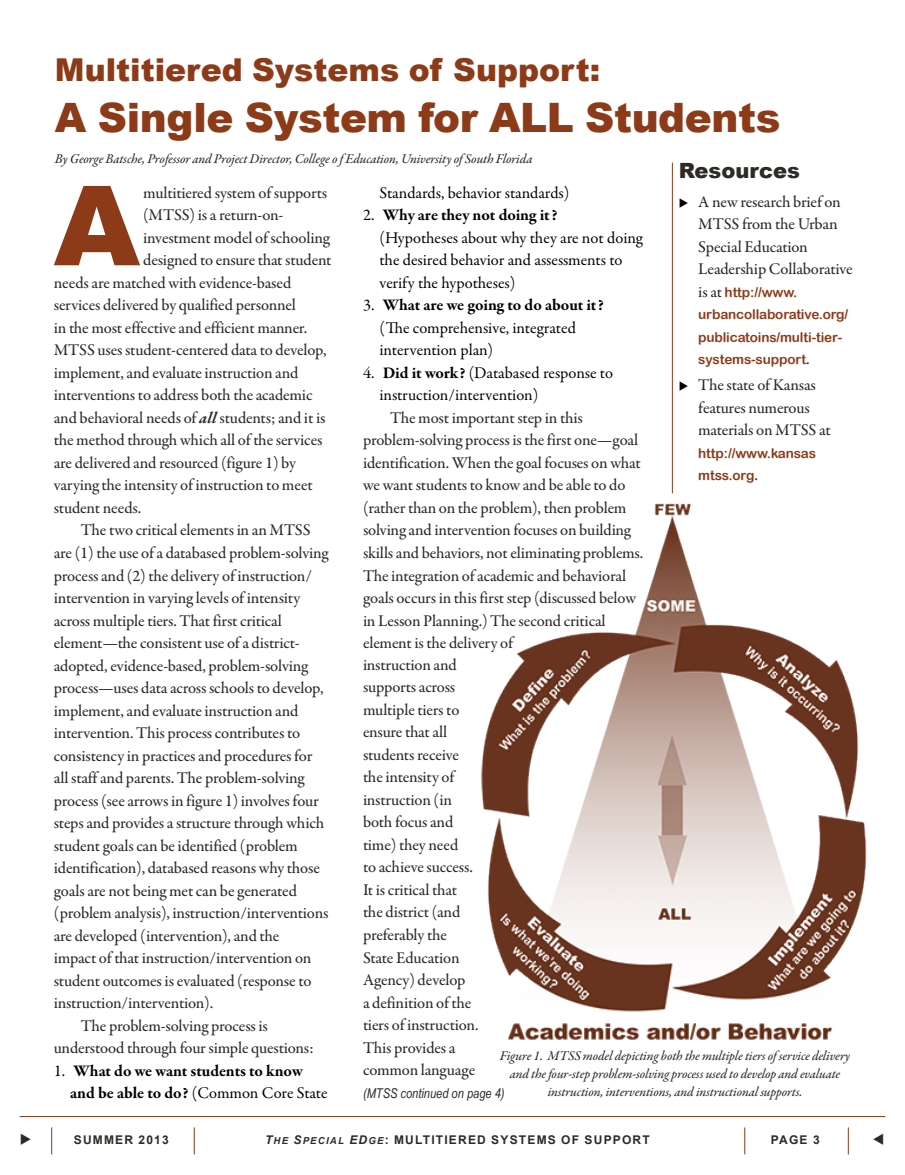
<style>
.page{position:relative;width:905px;height:1175px;background:#fff}
.page>*{position:absolute;margin:0;border:0;box-sizing:border-box;transform-origin:0 0}
.t1{font:900 110.85px "Arial";color:#8d3a19}
.t2{font:900 40.5px "Arial";letter-spacing:-.01em;color:#8d3a19}
.t3{font:900 31.5px "Arial";color:#8d3a19}
.t4{font:900 21px "Arial";color:#2e2a25}
.t5{font:500 16.5px/22.5px "Garamond Premr Pro";letter-spacing:-.01em;color:#2e2a25}
.t6{font:16.5px/22.5px "Garamond Premr Pro";letter-spacing:-.005em;color:#000}
.t7{font:700 16.5px/22.5px "Garamond Premr Pro";letter-spacing:-.005em;color:#000}
.t8{font:13.5px/18px "Garamond Premr Pro Med It";letter-spacing:-.01em;color:#2e2a25;text-align:center}
.t9{font:13.5px/22.5px "Arial Rounded MT Bold";letter-spacing:-.01em;color:#8d3a19}
.t10{font:italic 13.5px "Arial Narrow";color:#2e2a25}
.t11{font:700 12px "Arial";letter-spacing:.1em;color:#2e2a25}
.s1{font-weight:700}
.s2{font-family:"Garamond Premr Pro";font-weight:500;font-size:16.5px;color:#2e2a25}
.s3{font-weight:700;font-style:italic}
.s4{font-weight:400}
.s5{font-family:"Arial Bold Italic MT SC800";font-weight:400}
.s6{font-family:"Arial Bold Italic MT SC800";font-weight:400;font-size:9.6px}
</style>
<div class="page">
<svg style="left:51px;top:1127px;width:1px;height:27px"></svg>
<svg style="left:744px;top:1127px;width:1px;height:27px"></svg>
<svg style="left:847px;top:1127px;width:1px;height:27px"></svg>
<hr style="left:20px;top:1116px;width:865px;height:1px;background:#8d3a19">
<img style="left:481px;top:489px;width:386px;height:551px">
<hr style="left:672px;top:162px;width:1px;height:331px;background:#8d3a19">
<svg style="left:194px;top:1127px;width:1px;height:28px"></svg>
<h3 class="t3" style="left:55px;top:53px;width:546px">Multitiered Systems of Support:</h3>
<h2 class="t2" style="left:55px;top:95px;width:727px">A Single System for ALL Students</h2>
<p class="t8" style="left:55px;top:151px;width:479px">By George Batsche, Professor and Project Director, College o f Education, University of South Florida</p>
<p class="t6" style="left:379px;top:182px;width:191px">Standards, behavior standards)</p>
<p class="t6" style="left:379px;top:204px;width:265px;text-indent:-16px">2. <span class="s1">Why are they not doing it?<br></span>(Hypotheses about why they are not doing the desired behavior and assessments to verify the hypotheses)</p>
<p class="t6" style="left:379px;top:294px;width:226px;text-indent:-16px">3. <span class="s1">What are we going to do about it? </span>(The comprehensive, integrated intervention plan)</p>
<p class="t6" style="left:379px;top:362px;width:235px;text-indent:-16px">4. <span class="s1">Did it work?</span> (Databased response to instruction/intervention)</p>
<p class="t5" style="left:363px;top:407px;width:282px;text-indent:27px">The most important step in this problem-solving process is the first one—goal identification. When the goal focuses on what we want students to know and be able to do (rather than on the problem), then problem solving and intervention focuses on building skills and behaviors, not eliminating problems.<br>The integration of academic and behavioral goals occurs in this first step (discussed below in Lesson Planning.) The second critical element is the delivery of</p>
<p class="t4" style="left:678px;top:158px;width:123px">Resources</p>
<p class="t5" style="left:698px;top:191px;width:156px">A new research brief on<br>MTSS from the Urban<br>Special Education<br>Leadership Collaborative</p>
<p class="t9" style="left:698px;top:281px;width:152px"><span class="s2">is at</span> http://www. urbancollaborative.org/ publicatoins/multi-tier&shy;systems-support<span class="s2">.</span></p>
<p class="t5" style="left:698px;top:374px;width:134px">The state of Kansas features numerous materials on MTSS at</p>
<p class="t9" style="left:698px;top:441px;width:119px">http://www.kansas mtss.org<span class="s2">.</span></p>
<h1 class="t1" style="left:54px;top:164px;width:88px">A</h1>
<p class="t5" style="left:143px;top:182px;width:185px">multitiered system of supports</p>
<p class="t5" style="left:143px;top:204px;width:142px">(MTSS) is a return-on-</p>
<p class="t5" style="left:143px;top:227px;width:188px">investment model of schooling</p>
<p class="t5" style="left:143px;top:249px;width:190px">designed to ensure that student</p>
<p class="t5" style="left:54px;top:272px;width:239px">needs are matched with evidence-based</p>
<p class="t5" style="left:54px;top:294px;width:244px">services delivered by qualified personnel</p>
<p class="t5" style="left:54px;top:317px;width:255px">in the most effective and efficient manner.</p>
<p class="t5" style="left:54px;top:339px;width:274px">MTSS uses student-centered data to develop,</p>
<p class="t5" style="left:54px;top:362px;width:246px">implement, and evaluate instruction and</p>
<p class="t5" style="left:54px;top:384px;width:260px">interventions to address both the academic</p>
<p class="t5" style="left:54px;top:407px;width:273px">and behavioral needs of <span class="s3">all</span> students; and it is</p>
<p class="t5" style="left:54px;top:429px;width:270px">the method through which all of the services</p>
<p class="t5" style="left:54px;top:452px;width:244px">are delivered and resourced (figure 1) by</p>
<p class="t5" style="left:54px;top:474px;width:260px">varying the intensity of instruction to meet</p>
<p class="t5" style="left:54px;top:497px;width:89px">student needs.</p>
<p class="t5" style="left:81px;top:519px;width:231px">The two critical elements in an MTSS</p>
<p class="t5" style="left:54px;top:542px;width:276px">are (1) the use of a databased problem-solving</p>
<p class="t5" style="left:54px;top:564px;width:260px">process and (2) the delivery of instruction/</p>
<p class="t5" style="left:54px;top:587px;width:248px">intervention in varying levels of intensity</p>
<p class="t5" style="left:54px;top:609px;width:230px">across multiple tiers. That first critical</p>
<p class="t5" style="left:54px;top:632px;width:247px">element—the consistent use of a district-</p>
<p class="t5" style="left:54px;top:654px;width:256px">adopted, evidence-based, problem-solving</p>
<p class="t5" style="left:54px;top:677px;width:271px">process—uses data across schools to develop,</p>
<p class="t5" style="left:54px;top:699px;width:246px">implement, and evaluate instruction and</p>
<p class="t5" style="left:54px;top:722px;width:248px">intervention. This process contributes to</p>
<p class="t5" style="left:54px;top:744px;width:260px">consistency in practices and procedures for</p>
<p class="t5" style="left:54px;top:767px;width:252px">all staff and parents. The problem-solving</p>
<p class="t5" style="left:54px;top:789px;width:266px">process (see arrows in figure 1) involves four</p>
<p class="t5" style="left:54px;top:812px;width:272px">steps and provides a structure through which</p>
<p class="t5" style="left:54px;top:834px;width:245px">student goals can be identified (problem</p>
<p class="t5" style="left:54px;top:857px;width:267px">identification), databased reasons why those</p>
<p class="t5" style="left:54px;top:879px;width:245px">goals are not being met can be generated</p>
<p class="t5" style="left:54px;top:902px;width:276px">(problem analysis), instruction/interventions</p>
<p class="t5" style="left:54px;top:924px;width:227px">are developed (intervention), and the</p>
<p class="t5" style="left:54px;top:947px;width:259px">impact of that instruction/intervention on</p>
<p class="t5" style="left:54px;top:969px;width:259px">student outcomes is evaluated (response to</p>
<p class="t5" style="left:54px;top:992px;width:161px">instruction/intervention).</p>
<p class="t5" style="left:81px;top:1014px;width:189px">The problem-solving process is</p>
<p class="t5" style="left:54px;top:1037px;width:261px">understood through four simple questions:</p>
<p class="t7" style="left:70px;top:1059px;width:259px;text-indent:-16px"><span class="s4">1.</span> What do we want students to know and be able to do? <span class="s4">(Common Core State</span></p>
<p class="t5" style="left:363px;top:653px;width:117px">instruction and supports across multiple tiers to ensure that all students receive the intensity of instruction (in both focus and time) they need<br>to achieve success.<br>It is critical that the district (and preferably the<br>State Education<br>Agency) develop<br>a definition of the tiers of instruction.<br>This provides a common language</p>
<p class="t10" style="left:363px;top:1085px;width:143px">(MTSS continued on page 4)</p>
<p class="t8" style="left:500px;top:1047px;width:352px">Figure 1. MTSS model depicting both the multiple tiers of service delivery and the four-step problem-solving process used to develop and evaluate instruction, interventions, and instructional supports.</p>
<p class="t11" style="left:74px;top:1131px;width:97px">SUMMER 2013</p>
<p class="t11" style="left:265px;top:1131px;width:386px"><span class="s5">T</span><span class="s6">HE</span> <span class="s5">S</span><span class="s6">PECIAL</span> <span class="s5">ED</span><span class="s6">GE</span>: MULTITIERED SYSTEMS OF SUPPORT</p>
<p class="t11" style="left:770px;top:1131px;width:50px">PAGE 3</p>
</div>
